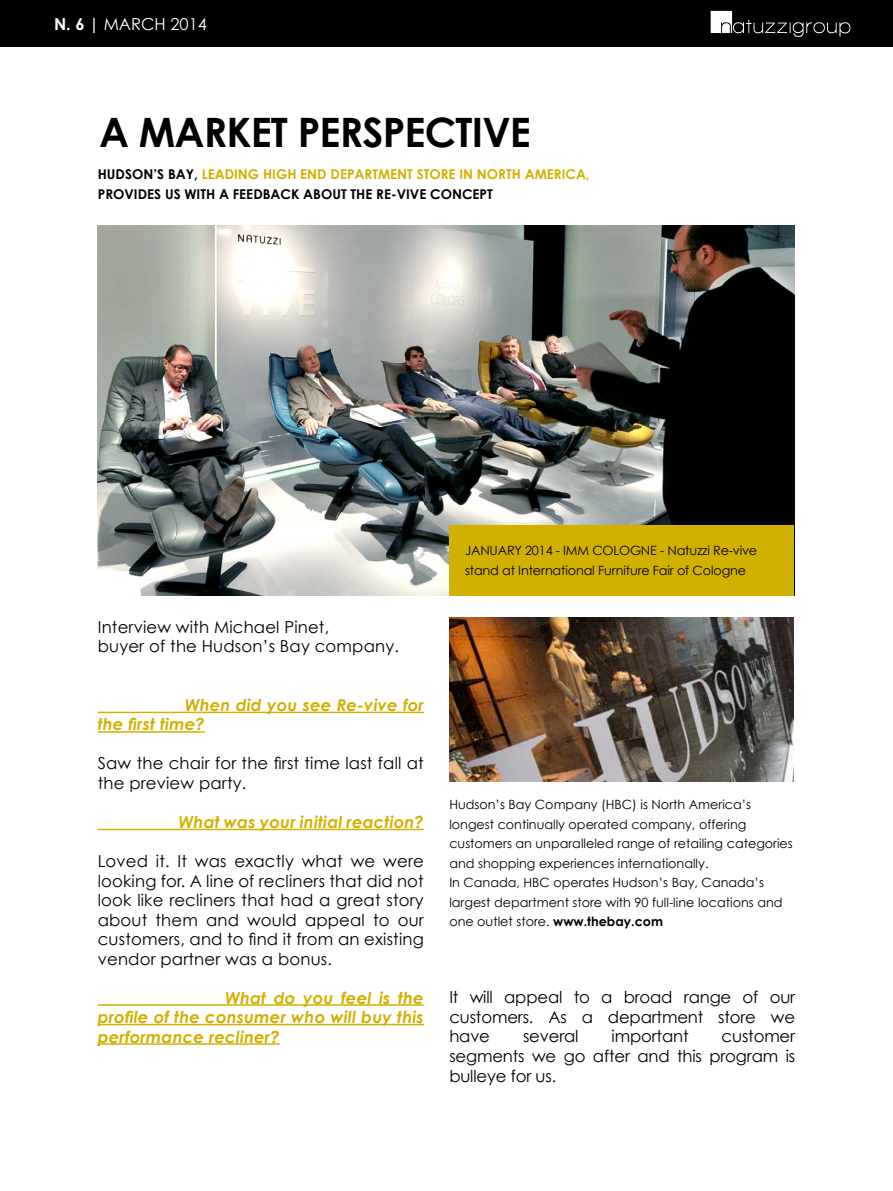
<style>
.page{position:relative;width:893px;height:1191px;background:#fff}
.page>*{position:absolute;margin:0;border:0;box-sizing:border-box;transform-origin:0 0}
.t1{font:700 40.5px "Century Gothic";letter-spacing:-.02em;color:#000}
.t2{font:16.5px/19.5px "Century Gothic";letter-spacing:.01em;color:#000;text-align:justify}
.t3{font:italic 700 16.5px/19.5px "Century Gothic";letter-spacing:.01em;color:#d2b000}
.t4{font:16.5px "Century Gothic";letter-spacing:-.01em;color:#000}
.t5{font:16.5px "Century Gothic";color:#fff}
.t6{font:700 13.5px/19.5px "Century Gothic";color:#000}
.t7{font:12.75px/19.5px "Century Gothic";color:#000}
.s1{font-weight:700}
.s2{color:#d2b000}
</style>
<div class="page">
<div style="left:0;top:0;width:893px;height:47px;background:#000"></div>
<svg style="left:711px;top:11px;width:140px;height:26px"></svg>
<hr style="left:98px;top:711px;width:326px;height:2px;background:#d2b000">
<hr style="left:98px;top:731px;width:107px;height:1px;background:#d2b000">
<hr style="left:98px;top:828px;width:326px;height:2px;background:#d2b000">
<hr style="left:98px;top:1004px;width:326px;height:1px;background:#d2b000">
<hr style="left:98px;top:1023px;width:326px;height:2px;background:#d2b000">
<hr style="left:98px;top:1043px;width:182px;height:1px;background:#d2b000">
<img style="left:98px;top:225px;width:696px;height:370px">
<img style="left:449px;top:618px;width:345px;height:163px">
<div style="left:449px;top:525px;width:345px;height:70px;background:#d2b000"></div>
<p class="t5" style="left:54px;top:14px;width:155px"><span class="s1">N. 6 |</span> MARCH 2014</p>
<h1 class="t1" style="left:99px;top:107px;width:433px">A MARKET PERSPECTIVE</h1>
<p class="t6" style="left:98px;top:164px;width:493px">HUDSON’S BAY, <span class="s2">LEADING HIGH END DEPARTMENT STORE IN NORTH AMERICA,<br></span>PROVIDES US WITH A FEEDBACK ABOUT THE RE-VIVE CONCEPT</p>
<p class="t2" style="left:98px;top:617px;width:303px">Interview with Michael Pinet,<br>buyer of the Hudson’s Bay company.</p>
<p class="t3" style="left:98px;top:694px;width:328px;text-indent:87px">When did you see Re-vive for the first time?</p>
<p class="t2" style="left:98px;top:753px;width:327px">Saw the chair for the first time last fall at the preview party.</p>
<p class="t3" style="left:179px;top:811px;width:247px">What was your initial reaction?</p>
<p class="t2" style="left:98px;top:851px;width:328px">Loved it. It was exactly what we were looking for. A line of recliners that did not look like recliners that had a great story about them and would appeal to our customers, and to find it from an existing vendor partner was a bonus.</p>
<p class="t3" style="left:98px;top:987px;width:328px;text-align:justify;text-indent:127px">What do you feel is the profile of the consumer who will buy this performance recliner?</p>
<p class="t7" style="left:465px;top:540px;width:293px">JANUARY 2014 - IMM COLOGNE - Natuzzi Re-vive stand at International Furniture Fair of Cologne</p>
<p class="t7" style="left:449px;top:794px;width:345px">Hudson’s Bay Company (HBC) is North America’s longest continually operated company, offering customers an unparalleled range of retailing categories and shopping experiences internationally.<br>In Canada, HBC operates Hudson’s Bay, Canada’s largest department store with 90 full-line locations and one outlet store. <span class="s1">www.thebay.com</span></p>
<p class="t2" style="left:449px;top:987px;width:347px">It will appeal to a broad range of our customers. As a department store we have</p>
<p class="t4" style="left:523px;top:1026px;width:57px">several</p>
<p class="t4" style="left:612px;top:1026px;width:79px">important</p>
<p class="t2" style="left:449px;top:1026px;width:347px;text-indent:272px">customer segments we go after and this program is bulleye for us.</p>
</div>
